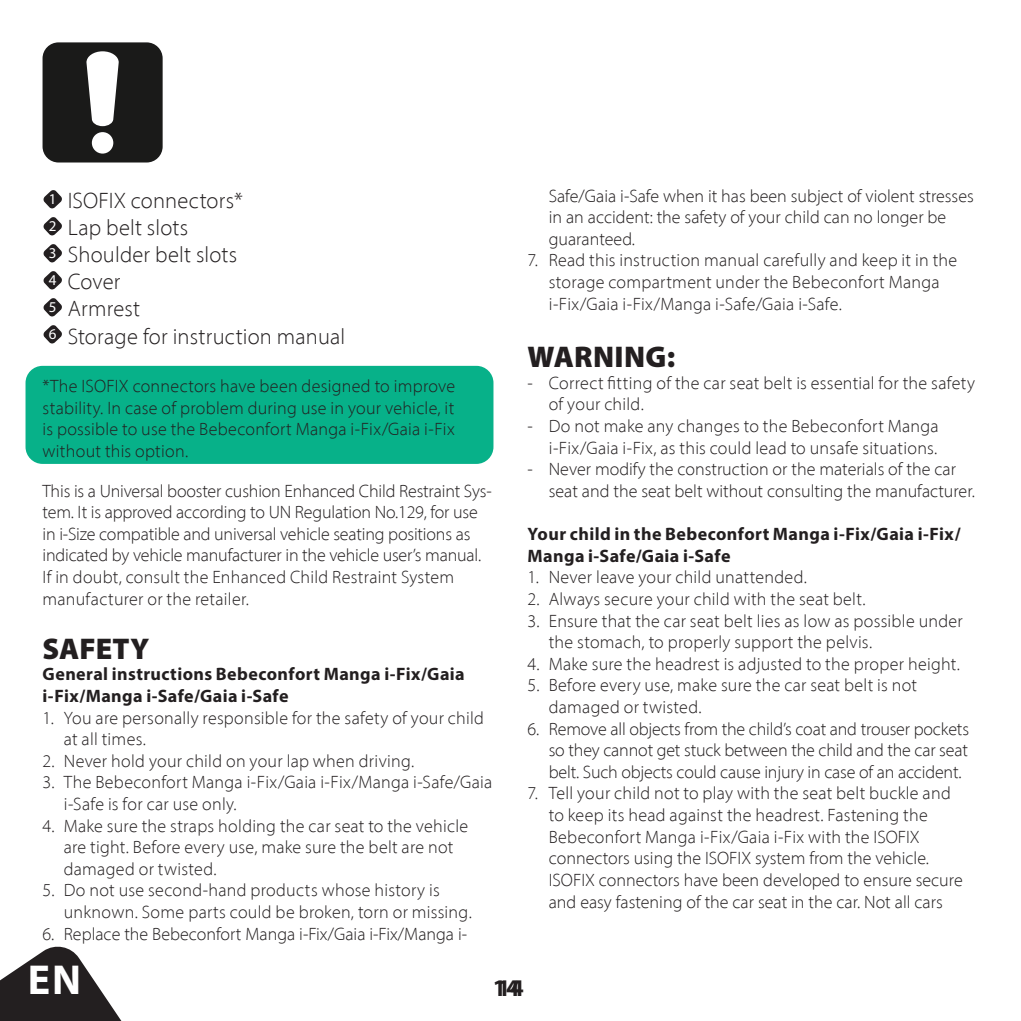
<style>
.page{position:relative;width:1021px;height:1021px;background:#fff}
.page>*{position:absolute;margin:0;border:0;box-sizing:border-box;transform-origin:0 0}
.t1{font:700 42px "Myriad Pro";color:#fff}
.t2{font:900 30px "Myriad Pro";letter-spacing:.005em;color:#231f20}
.t3{font:700 24px "Myriad Pro";color:#231f20}
.t4{font:300 22.5px/27px "Myriad Pro";letter-spacing:.01em;color:#231f20}
.t5{font:300 18px/21.6px "Myriad Pro";letter-spacing:.01em;color:#231f20}
.t6{font:300 18px/21.6px "Myriad Pro";letter-spacing:-.01em;color:#231f20}
.t7{font:700 18px/21.6px "Myriad Pro";letter-spacing:.02em;color:#231f20}
</style>
<div class="page">
<div style="left:43px;top:42px;width:120px;height:120px;background:#1a1a19;border-radius:16px"></div>
<div style="left:92px;top:132px;width:21px;height:22px;background:#fff;border-radius:50%"></div>
<svg style="left:86px;top:51px;width:33px;height:75px"></svg>
<svg style="left:0;top:946px;width:121px;height:74px"></svg>
<div style="left:26px;top:366px;width:467px;height:98px;background:#07b189;border-radius:17px"></div>
<svg style="left:43px;top:190px;width:19px;height:19px"></svg>
<svg style="left:43px;top:217px;width:19px;height:19px"></svg>
<svg style="left:43px;top:244px;width:19px;height:19px"></svg>
<svg style="left:43px;top:271px;width:19px;height:19px"></svg>
<svg style="left:43px;top:298px;width:19px;height:19px"></svg>
<svg style="left:43px;top:325px;width:19px;height:19px"></svg>
<p class="t4" style="left:49px;top:187px;width:298px"><sup>1</sup> ISOFIX connectors*<br><sup>2</sup> Lap belt slots<br><sup>3</sup> Shoulder belt slots<br><sup>4</sup> Cover<br><sup>5</sup> Armrest<br><sup>6</sup> Storage for instruction manual</p>
<p class="t5" style="left:43px;top:375px;width:414px;text-align:justify">*The ISOFIX connectors have been designed to improve stability. In case of problem during use in your vehicle, it is possible to use the Bebeconfort Manga i-Fix/Gaia i-Fix without this option.</p>
<p class="t6" style="left:43px;top:479px;width:450px">This is a Universal booster cushion Enhanced Child Restraint Sys&shy;tem. It is approved according to UN Regulation No.129, for use in i-Size compatible and universal vehicle seating positions as indicated by vehicle manufacturer in the vehicle user’s manual.<br>If in doubt, consult the Enhanced Child Restraint System manufacturer or the retailer.</p>
<h2 class="t2" style="left:43px;top:631px;width:108px">SAFETY</h2>
<p class="t7" style="left:43px;top:662px;width:424px">General instructions Bebeconfort Manga i-Fix/Gaia i-Fix/Manga i-Safe/Gaia i-Safe</p>
<p class="t5" style="left:64px;top:706px;width:422px;text-indent:-21px">1. You are personally responsible for the safety of your child at all times.</p>
<p class="t5" style="left:43px;top:749px;width:373px">2. Never hold your child on your lap when driving.</p>
<p class="t5" style="left:64px;top:771px;width:430px;text-indent:-21px">3. The Bebeconfort Manga i-Fix/Gaia i-Fix/Manga i-Safe/Gaia i-Safe is for car use only.</p>
<p class="t5" style="left:64px;top:814px;width:406px;text-indent:-21px">4. Make sure the straps holding the car seat to the vehicle are tight. Before every use, make sure the belt are not damaged or twisted.</p>
<p class="t5" style="left:64px;top:879px;width:409px;text-indent:-21px">5. Do not use second-hand products whose history is unknown. Some parts could be broken, torn or missing.</p>
<p class="t5" style="left:43px;top:922px;width:426px">6. Replace the Bebeconfort Manga i-Fix/Gaia i-Fix/Manga i-</p>
<p class="t5" style="left:548px;top:184px;width:426px">Safe/Gaia i-Safe when it has been subject of violent stresses in an accident: the safety of your child can no longer be guaranteed.</p>
<p class="t5" style="left:548px;top:249px;width:410px;text-indent:-21px">7. Read this instruction manual carefully and keep it in the storage compartment under the Bebeconfort Manga i-Fix/Gaia i-Fix/Manga i-Safe/Gaia i-Safe.</p>
<h2 class="t2" style="left:527px;top:340px;width:149px">WARNING:</h2>
<p class="t5" style="left:549px;top:372px;width:428px;text-indent:-21px">- Correct fitting of the car seat belt is essential for the safety of your child.</p>
<p class="t5" style="left:527px;top:415px;width:412px;text-align:right">- Do not make any changes to the Bebeconfort Manga i-Fix/Gaia i-Fix, as this could lead to unsafe situations.</p>
<p class="t5" style="left:549px;top:458px;width:428px;text-indent:-21px">- Never modify the construction or the materials of the car seat and the seat belt without consulting the manufacturer.</p>
<p class="t7" style="left:527px;top:522px;width:434px">Your child in the Bebeconfort Manga i-Fix/Gaia i-Fix/<br>Manga i-Safe/Gaia i-Safe</p>
<p class="t5" style="left:527px;top:566px;width:281px">1. Never leave your child unattended.</p>
<p class="t5" style="left:527px;top:588px;width:339px">2. Always secure your child with the seat belt.</p>
<p class="t5" style="left:549px;top:609px;width:415px;text-indent:-21px">3. Ensure that the car seat belt lies as low as possible under the stomach, to properly support the pelvis.</p>
<p class="t5" style="left:527px;top:652px;width:434px">4. Make sure the headrest is adjusted to the proper height.</p>
<p class="t5" style="left:549px;top:674px;width:370px;text-indent:-21px">5. Before every use, make sure the car seat belt is not damaged or twisted.</p>
<p class="t5" style="left:549px;top:717px;width:422px;text-align:justify;text-indent:-21px">6. Remove all objects from the child’s coat and trouser pockets so they cannot get stuck between the child and the car seat belt. Such objects could cause injury in case of an accident.</p>
<p class="t5" style="left:549px;top:782px;width:415px;text-indent:-21px">7. Tell your child not to play with the seat belt buckle and to keep its head against the headrest. Fastening the Bebeconfort Manga i-Fix/Gaia i-Fix with the ISOFIX connectors using the ISOFIX system from the vehicle.<br>ISOFIX connectors have been developed to ensure secure and easy fastening of the car seat in the car. Not all cars</p>
<h1 class="t1" style="left:28px;top:952px;width:55px">EN</h1>
<h3 class="t3" style="left:493px;top:972px;width:32px">1414</h3>
</div>
